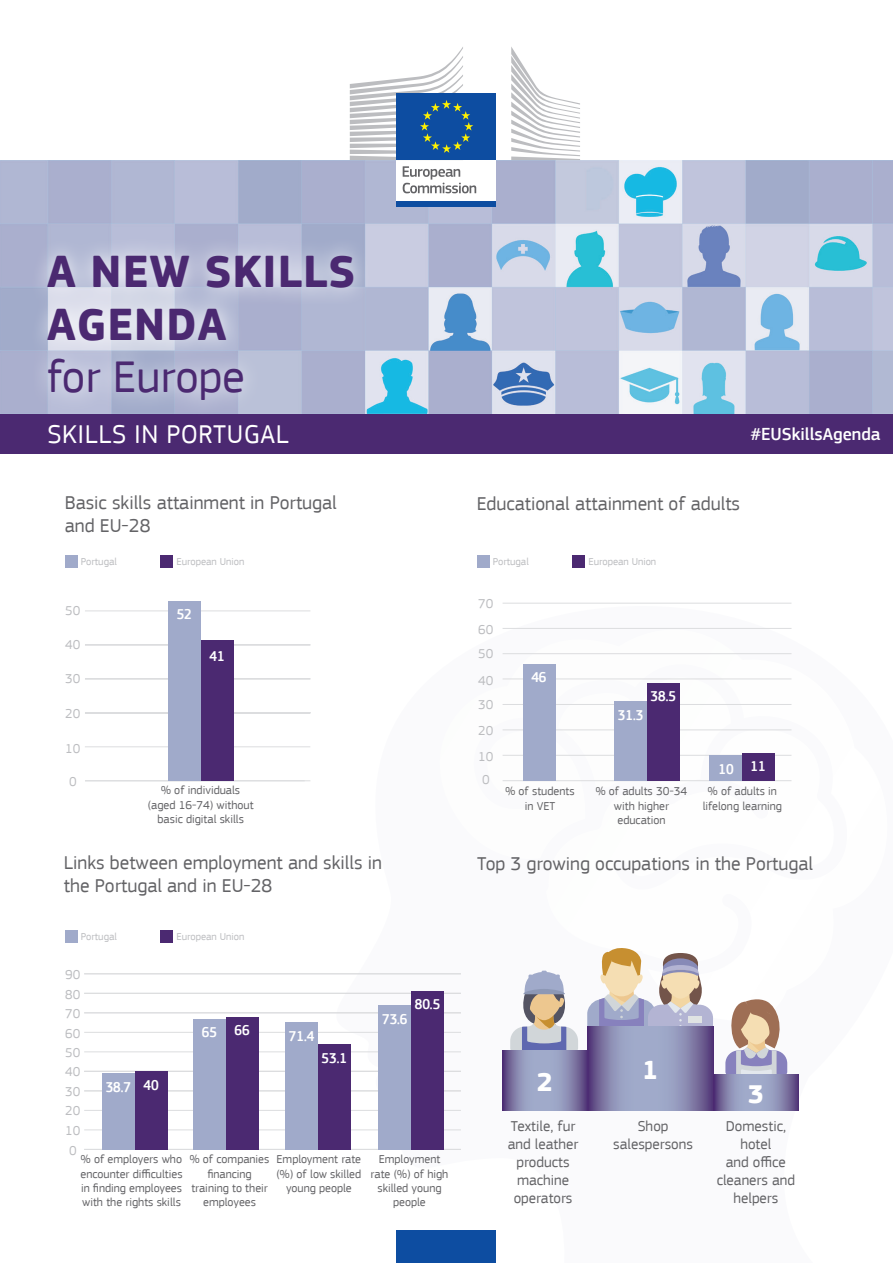
<style>
.page{position:relative;width:893px;height:1263px;background:#fff}
.page>*{position:absolute;margin:0;border:0;box-sizing:border-box;transform-origin:0 0}
.t1{font:700 46.5px "EC Square Sans Pro";letter-spacing:.02em;color:#4b2971}
.t2{font:46.5px "EC Square Sans Pro";color:#4b2971}
.t3{font:27px "EC Square Sans Pro";letter-spacing:.02em;color:#fff}
.t4{font:700 27px "EC Square Sans Pro";color:#fff}
.t5{font:19.5px/23.4px "EC Square Sans Pro";color:#636366}
.t6{font:500 18px "EC Square Sans Pro";color:#fff}
.t7{font:15px/18px "EC Square Sans Pro";color:#636366;text-align:center}
.t8{font:500 15px "EC Square Sans Cond Pro";color:#fff}
.t9{font:13.5px "EC Square Sans Pro";color:#bcbdc0}
.t10{font:12px/14.4px "EC Square Sans Pro";color:#636366;text-align:center}
.t11{font:10.5px "EC Square Sans Pro";color:#bcbdc0}
</style>
<div class="page">
<div style="left:0;top:413px;width:893px;height:41px;background:#4b2971"></div>
<img style="left:0;top:160px;width:893px;height:254px">
<svg style="left:30px;top:237px;width:342px;height:177px;background:#bdc2d9"></svg>
<svg style="left:335px;top:974px;width:464px;height:289px"></svg>
<svg style="left:417px;top:628px;width:382px;height:395px"></svg>
<svg style="left:725px;top:997px;width:62px;height:77px"></svg>
<svg style="left:510px;top:971px;width:68px;height:79px"></svg>
<svg style="left:587px;top:946px;width:126px;height:81px"></svg>
<hr style="left:503px;top:780px;width:288px;height:1px;background:#dcdddf">
<hr style="left:503px;top:755px;width:288px;height:1px;background:#dcdddf">
<hr style="left:503px;top:730px;width:288px;height:1px;background:#dcdddf">
<hr style="left:503px;top:704px;width:288px;height:1px;background:#dcdddf">
<hr style="left:503px;top:679px;width:288px;height:1px;background:#dcdddf">
<hr style="left:503px;top:653px;width:288px;height:1px;background:#dcdddf">
<hr style="left:503px;top:628px;width:288px;height:1px;background:#dcdddf">
<hr style="left:503px;top:603px;width:288px;height:1px;background:#dcdddf">
<div style="left:647px;top:683px;width:33px;height:97px;background:#4b2971"></div>
<div style="left:742px;top:752px;width:32px;height:28px;background:#4b2971"></div>
<div style="left:523px;top:664px;width:32px;height:116px;background:#a0aaca"></div>
<div style="left:614px;top:701px;width:33px;height:79px;background:#a0aaca"></div>
<div style="left:709px;top:755px;width:33px;height:25px;background:#a0aaca"></div>
<div style="left:65px;top:930px;width:13px;height:13px;background:#a0aaca"></div>
<div style="left:161px;top:930px;width:12px;height:13px;background:#4b2971"></div>
<div style="left:477px;top:555px;width:12px;height:12px;background:#a0aaca"></div>
<div style="left:572px;top:555px;width:13px;height:12px;background:#4b2971"></div>
<hr style="left:84px;top:1149px;width:377px;height:1px;background:#dcdddf">
<hr style="left:84px;top:1130px;width:377px;height:1px;background:#dcdddf">
<hr style="left:84px;top:1110px;width:377px;height:1px;background:#dcdddf">
<hr style="left:84px;top:1090px;width:377px;height:1px;background:#dcdddf">
<hr style="left:84px;top:1071px;width:377px;height:1px;background:#dcdddf">
<hr style="left:84px;top:1051px;width:377px;height:1px;background:#dcdddf">
<hr style="left:84px;top:1032px;width:377px;height:1px;background:#dcdddf">
<hr style="left:84px;top:1012px;width:377px;height:1px;background:#dcdddf">
<hr style="left:84px;top:993px;width:377px;height:1px;background:#dcdddf">
<hr style="left:84px;top:973px;width:377px;height:1px;background:#dcdddf">
<div style="left:102px;top:1073px;width:33px;height:77px;background:#a0aaca"></div>
<div style="left:193px;top:1019px;width:33px;height:131px;background:#a0aaca"></div>
<div style="left:285px;top:1022px;width:33px;height:128px;background:#a0aaca"></div>
<div style="left:378px;top:1005px;width:33px;height:145px;background:#a0aaca"></div>
<div style="left:135px;top:1071px;width:32px;height:79px;background:#4b2971"></div>
<div style="left:226px;top:1017px;width:32px;height:133px;background:#4b2971"></div>
<div style="left:318px;top:1044px;width:33px;height:106px;background:#4b2971"></div>
<div style="left:411px;top:991px;width:33px;height:159px;background:#4b2971"></div>
<svg style="left:587px;top:1027px;width:126px;height:84px;background:#8988b1"></svg>
<svg style="left:713px;top:1074px;width:85px;height:37px;background:#8988b1"></svg>
<svg style="left:502px;top:1050px;width:85px;height:61px;background:#8988b1"></svg>
<hr style="left:85px;top:780px;width:225px;height:1px;background:#dcdddf">
<hr style="left:85px;top:746px;width:225px;height:1px;background:#dcdddf">
<hr style="left:85px;top:712px;width:225px;height:1px;background:#dcdddf">
<hr style="left:85px;top:679px;width:225px;height:1px;background:#dcdddf">
<hr style="left:85px;top:645px;width:225px;height:1px;background:#dcdddf">
<hr style="left:85px;top:611px;width:225px;height:1px;background:#dcdddf">
<div style="left:201px;top:641px;width:32px;height:140px;background:#4b2971"></div>
<div style="left:168px;top:601px;width:33px;height:180px;background:#a0aaca"></div>
<div style="left:65px;top:555px;width:13px;height:12px;background:#a0aaca"></div>
<div style="left:161px;top:555px;width:12px;height:12px;background:#4b2971"></div>
<div style="left:397px;top:158px;width:99px;height:44px;background:#fff"></div>
<svg style="left:403px;top:166px;width:73px;height:27px"></svg>
<div style="left:397px;top:201px;width:99px;height:6px;background:#0d4da1"></div>
<svg style="left:511px;top:47px;width:69px;height:113px"></svg>
<div style="left:397px;top:94px;width:99px;height:66px;background:#0d4da1"></div>
<svg style="left:350px;top:47px;width:123px;height:113px"></svg>
<p class="t1" style="left:47px;top:244px;width:310px">A NEW SKILLS</p>
<p class="t1" style="left:47px;top:297px;width:181px">AGENDA</p>
<p class="t2" style="left:47px;top:350px;width:199px">for Europe</p>
<p class="t3" style="left:47px;top:419px;width:243px">SKILLS IN PORTUGAL</p>
<p class="t6" style="left:750px;top:424px;width:132px">#EUSkillsAgenda</p>
<p class="t5" style="left:65px;top:491px;width:274px">Basic skills attainment in Portugal</p>
<p class="t5" style="left:65px;top:514px;width:87px">and EU-28</p>
<p class="t11" style="left:81px;top:555px;width:38px">Portugal</p>
<p class="t11" style="left:176px;top:555px;width:69px">European Union</p>
<p class="t9" style="left:65px;top:603px;width:17px">50</p>
<p class="t9" style="left:65px;top:637px;width:17px">40</p>
<p class="t9" style="left:65px;top:670px;width:17px">30</p>
<p class="t9" style="left:65px;top:705px;width:17px">20</p>
<p class="t9" style="left:65px;top:740px;width:17px">10</p>
<p class="t9" style="left:69px;top:773px;width:9px">0</p>
<p class="t8" style="left:177px;top:605px;width:17px">52</p>
<p class="t8" style="left:209px;top:647px;width:17px">41</p>
<p class="t10" style="left:161px;top:783px;width:80px">% of individuals</p>
<p class="t10" style="left:148px;top:797px;width:107px">(aged 16-74) without basic digital skills</p>
<p class="t5" style="left:477px;top:492px;width:265px">Educational attainment of adults</p>
<p class="t11" style="left:493px;top:555px;width:38px">Portugal</p>
<p class="t11" style="left:588px;top:555px;width:69px">European Union</p>
<p class="t9" style="left:478px;top:596px;width:17px">70</p>
<p class="t9" style="left:478px;top:621px;width:17px">60</p>
<p class="t9" style="left:478px;top:646px;width:17px">50</p>
<p class="t9" style="left:478px;top:672px;width:17px">40</p>
<p class="t9" style="left:478px;top:697px;width:17px">30</p>
<p class="t9" style="left:478px;top:723px;width:17px">20</p>
<p class="t9" style="left:478px;top:749px;width:17px">10</p>
<p class="t9" style="left:482px;top:772px;width:9px">0</p>
<p class="t8" style="left:531px;top:668px;width:17px">46</p>
<p class="t8" style="left:618px;top:706px;width:27px">31.3</p>
<p class="t8" style="left:651px;top:688px;width:27px">38.5</p>
<p class="t8" style="left:718px;top:761px;width:17px">10</p>
<p class="t8" style="left:750px;top:757px;width:17px">11</p>
<p class="t10" style="left:505px;top:784px;width:71px">% of students in VET</p>
<p class="t10" style="left:596px;top:784px;width:93px">% of adults 30-34 with higher education</p>
<p class="t10" style="left:703px;top:784px;width:81px">% of adults in lifelong learning</p>
<p class="t5" style="left:64px;top:851px;width:320px">Links between employment and skills in the Portugal and in EU-28</p>
<p class="t5" style="left:477px;top:852px;width:337px">Top 3 growing occupations in the Portugal</p>
<p class="t11" style="left:81px;top:930px;width:38px">Portugal</p>
<p class="t11" style="left:176px;top:930px;width:69px">European Union</p>
<p class="t9" style="left:65px;top:966px;width:17px">90</p>
<p class="t9" style="left:65px;top:986px;width:17px">80</p>
<p class="t9" style="left:65px;top:1005px;width:17px">70</p>
<p class="t9" style="left:65px;top:1025px;width:17px">60</p>
<p class="t9" style="left:65px;top:1044px;width:17px">50</p>
<p class="t9" style="left:65px;top:1064px;width:17px">40</p>
<p class="t9" style="left:65px;top:1083px;width:17px">30</p>
<p class="t9" style="left:65px;top:1103px;width:17px">20</p>
<p class="t9" style="left:65px;top:1123px;width:17px">10</p>
<p class="t8" style="left:106px;top:1078px;width:27px">38.7</p>
<p class="t8" style="left:144px;top:1076px;width:17px">40</p>
<p class="t8" style="left:235px;top:1021px;width:17px">66</p>
<p class="t8" style="left:202px;top:1023px;width:17px">65</p>
<p class="t8" style="left:289px;top:1027px;width:27px">71.4</p>
<p class="t8" style="left:322px;top:1049px;width:27px">53.1</p>
<p class="t8" style="left:415px;top:996px;width:27px">80.5</p>
<p class="t8" style="left:382px;top:1010px;width:27px">73.6</p>
<p class="t9" style="left:69px;top:1142px;width:9px">0</p>
<p class="t10" style="left:81px;top:1152px;width:104px;text-align:justify">% of employers who encounter difficulties in finding employees with the rights skills</p>
<p class="t10" style="left:190px;top:1152px;width:81px">% of companies financing training to their employees</p>
<p class="t10" style="left:276px;top:1152px;width:86px">Employment rate (%) of low skilled young people</p>
<p class="t10" style="left:371px;top:1152px;width:79px">Employment rate (%) of high skilled young people</p>
<p class="t4" style="left:537px;top:1065px;width:18px">2</p>
<p class="t4" style="left:642px;top:1054px;width:18px">1</p>
<p class="t4" style="left:748px;top:1078px;width:18px">3</p>
<p class="t7" style="left:508px;top:1117px;width:72px">Textile, fur and leather products machine operators</p>
<p class="t7" style="left:613px;top:1117px;width:81px">Shop salespersons</p>
<p class="t7" style="left:717px;top:1117px;width:80px">Domestic, hotel<br>and office cleaners and helpers</p>
</div>
